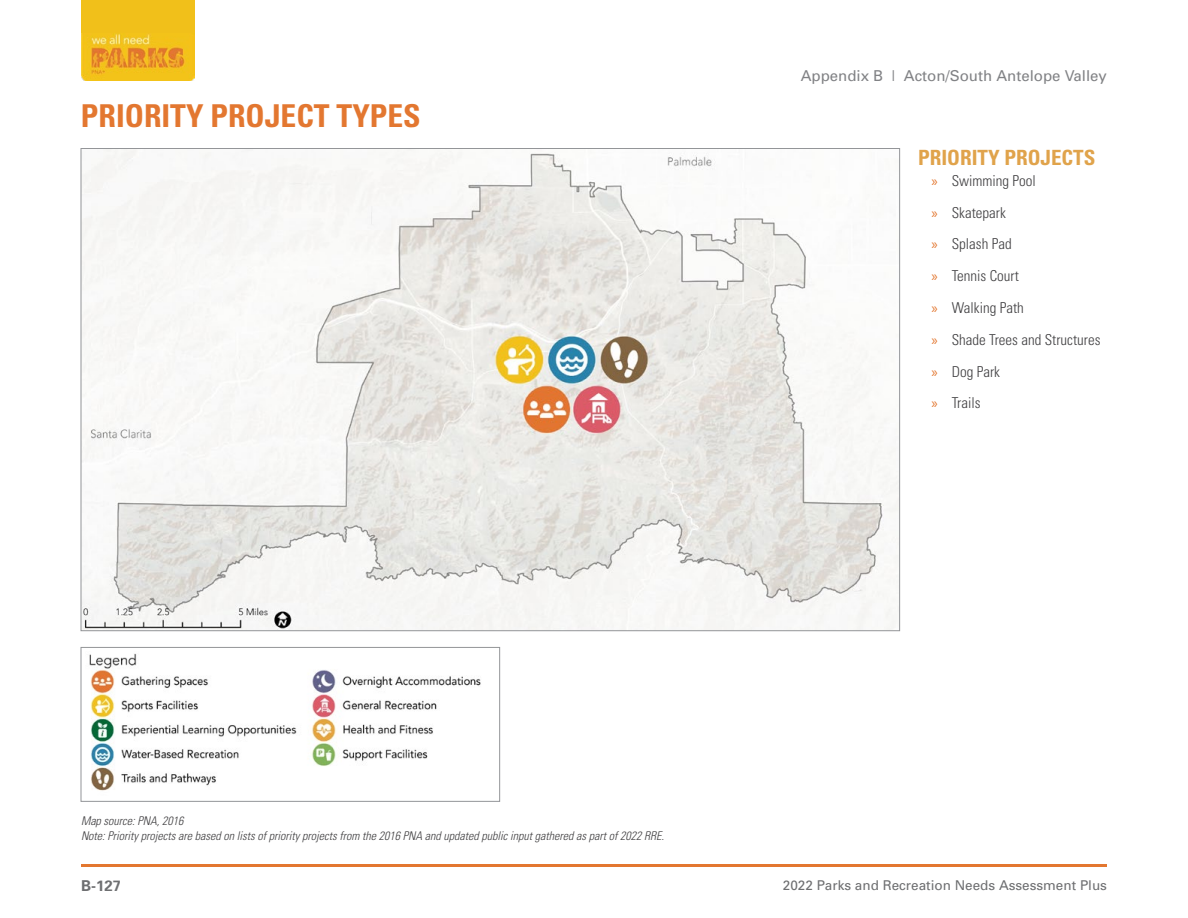
<style>
.page{position:relative;width:1188px;height:918px;background:#fff}
.page>*{position:absolute;margin:0;border:0;box-sizing:border-box;transform-origin:0 0}
.t1{font:700 condensed 31.5px "Univers";color:#e37730}
.t2{font:700 condensed 21px "Univers";color:#e0a34b}
.t3{font:300 condensed 15px/31.8px "Univers";color:#414042}
.t4{font:15px "Univers";color:#818285}
.t5{font:700 15px "Univers";color:#6e6f71}
.t6{font:13.5px "Univers";color:#6e6f71}
.t7{font:italic 300 condensed 12px/15px "Univers";color:#414042}
.s1{font-family:"Myriad Pro";font-weight:400;font-stretch:normal;color:#e37730}
</style>
<div class="page">
<img style="left:81px;top:33px;width:113px;height:48px">
<div style="left:81px;top:0;width:113px;height:33px;background:#f1c01a"></div>
<hr style="left:81px;top:864px;width:1026px;height:3px;background:#e37730">
<img style="left:83px;top:150px;width:815px;height:479px">
<img style="left:89px;top:653px;width:392px;height:138px">
<div style="left:81px;top:647px;width:419px;height:155px;border:1px solid #939598"></div>
<h1 class="t1" style="left:81px;top:97px;width:341px">PRIORITY PROJECT TYPES</h1>
<p class="t4" style="left:801px;top:66px;width:308px">Appendix B | Acton/South Antelope Valley</p>
<h2 class="t2" style="left:918px;top:144px;width:179px">PRIORITY PROJECTS</h2>
<p class="t3" style="left:931px;top:164px;width:171px"><span class="s1">»</span> Swimming Pool<br><span class="s1">»</span> Skatepark<br><span class="s1">»</span> Splash Pad<br><span class="s1">»</span> Tennis Court<br><span class="s1">»</span> Walking Path<br><span class="s1">»</span> Shade Trees and Structures <span class="s1">»</span> Dog Park<br><span class="s1">»</span> Trails</p>
<p class="t7" style="left:81px;top:813px;width:585px">Map source: PNA, 2016<br>Note: Priority projects are based on lists of priority projects from the 2016 PNA and updated public input gathered as part of 2022 RRE.</p>
<p class="t5" style="left:81px;top:876px;width:42px">B-127</p>
<p class="t6" style="left:783px;top:877px;width:326px">2022 Parks and Recreation Needs Assessment Plus</p>
</div>
